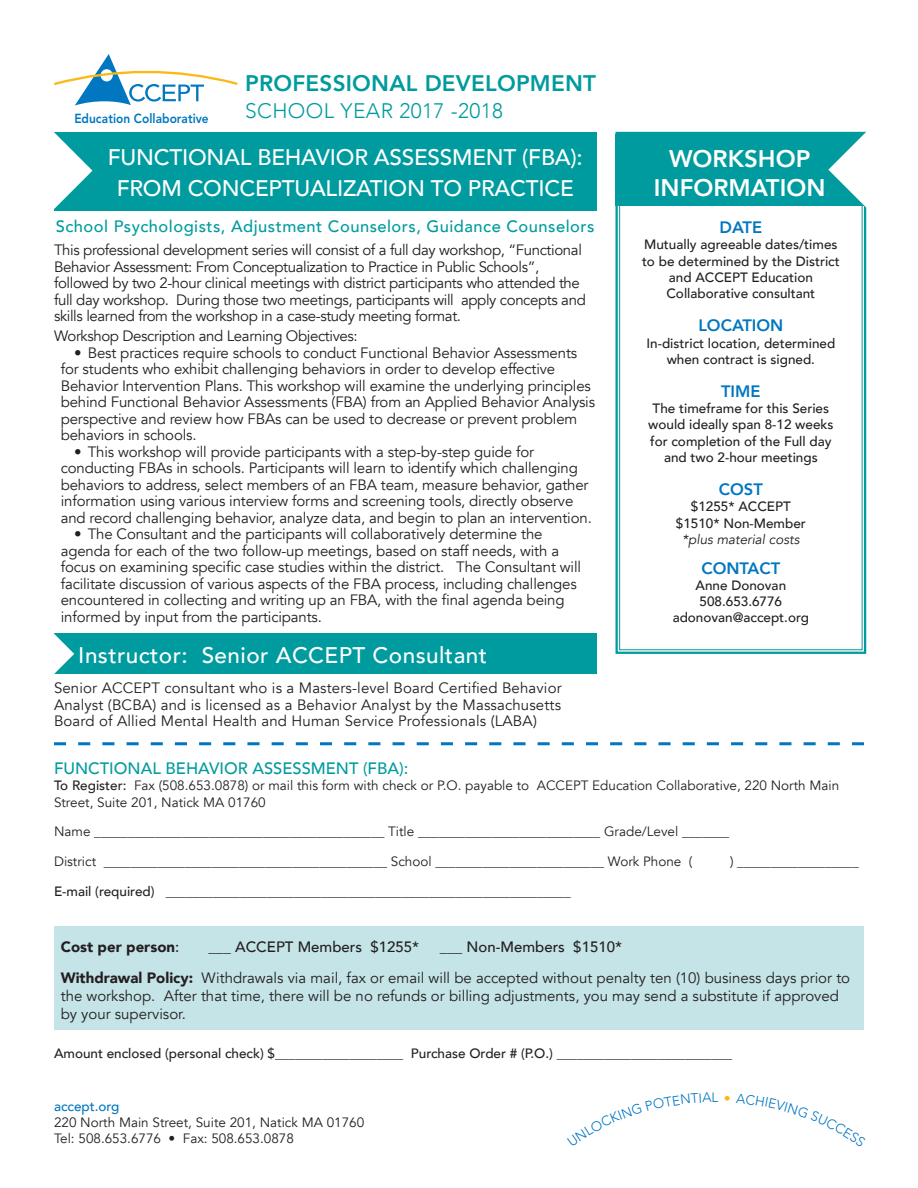
<style>
.page{position:relative;width:918px;height:1188px;background:#fff}
.page>*{position:absolute;margin:0;border:0;box-sizing:border-box;transform-origin:0 0}
.t1{font:800 24px "Avenir";color:#fff}
.Course_Name{font:500 22.5px/31.5px "Avenir";letter-spacing:-.01em;color:#fff;text-align:center}
.Main_Body{font:500 22.5px "Avenir";letter-spacing:.02em;color:#fff}
.t2{font:800 22.5px "Avenir";letter-spacing:.01em;color:#009b9e}
.t3{font:300 21px "Avenir";letter-spacing:.02em;color:#009b9e}
.t4{font:500 16.5px "Avenir";letter-spacing:.03em;color:#009b9e}
.t5{font:500 16.5px "Avenir";color:#009b9e}
.t6{font:800 16.5px "Avenir";color:#0077c0}
.Main_Body-2{font:15px/16.5px "Avenir";letter-spacing:-.01em;color:#231f20}
.Main_Body-3{font:500 15px "Avenir";color:#231f20}
.Main_Body-4{font:900 15px "Avenir";color:#231f20}
.Main_Body-5{font:13.5px/16.2px "Avenir";color:#231f20}
.Main_Body-6{font:500 13.5px/16.2px "Avenir";color:#231f20;text-align:center}
.Main_Body-7{font:italic 13.5px/16.2px "Avenir";color:#231f20;text-align:center}
.Main_Body-8{font:500 13.5px "Avenir";color:#0077c0}
.t7{font:300 13.5px "Avenir";color:#0077c0}
.t8{font:800 13.05px "Avenir";letter-spacing:.005em;color:#0077c0;scale:.91 1}
.s1{font-weight:500;font-style:normal}
.s2{font-weight:500}
.s3{font-weight:900}
</style>
<div class="page">
<svg style="left:615px;top:131px;width:252px;height:523px"></svg>
<div style="left:54px;top:132px;width:542px;height:78px;background:#009b9e"></div>
<svg style="left:54px;top:54px;width:184px;height:157px"></svg>
<div style="left:54px;top:634px;width:542px;height:40px;background:#009b9e"></div>
<svg style="left:54px;top:633px;width:20px;height:41px"></svg>
<svg style="left:54px;top:742px;width:810px;height:3px"></svg>
<div style="left:616px;top:134px;width:248px;height:71px;background:#009b9e"></div>
<svg style="left:828px;top:131px;width:39px;height:125px"></svg>
<svg style="left:725px;top:1096px;width:5px;height:5px"></svg>
<div style="left:54px;top:926px;width:810px;height:104px;background:#c5e4e7"></div>
<p class="t8" style="left:74px;top:110px;width:149px">Education Collaborative</p>
<p class="t2" style="left:245px;top:65px;width:352px">PROFESSIONAL DEVELOPMENT</p>
<p class="t3" style="left:245px;top:98px;width:260px">SCHOOL YEAR 2017 -2018</p>
<p class="Course_Name" style="left:108px;top:140px;width:477px">FUNCTIONAL BEHAVIOR ASSESSMENT (FBA):<br>FROM CONCEPTUALIZATION TO PRACTICE</p>
<p class="t4" style="left:56px;top:212px;width:540px">School Psychologists, Adjustment Counselors, Guidance Counselors</p>
<p class="Main_Body-2" style="left:54px;top:242px;width:533px">This professional development series will consist of a full day workshop, “Functional Behavior Assessment: From Conceptualization to Practice in Public Schools”, followed by two 2-hour clinical meetings with district participants who attended the full day workshop. During those two meetings, participants will apply concepts and skills learned from the workshop in a case-study meeting format.</p>
<p class="Main_Body-2" style="left:54px;top:328px;width:305px">Workshop Description and Learning Objectives:</p>
<p class="Main_Body-2" style="left:61px;top:344px;width:536px;text-indent:14px">• Best practices require schools to conduct Functional Behavior Assessments for students who exhibit challenging behaviors in order to develop effective Behavior Intervention Plans. This workshop will examine the underlying principles behind Functional Behavior Assessments (FBA) from an Applied Behavior Analysis perspective and review how FBAs can be used to decrease or prevent problem behaviors in schools.</p>
<p class="Main_Body-2" style="left:61px;top:443px;width:533px;text-indent:14px">• This workshop will provide participants with a step-by-step guide for conducting FBAs in schools. Participants will learn to identify which challenging behaviors to address, select members of an FBA team, measure behavior, gather information using various interview forms and screening tools, directly observe and record challenging behavior, analyze data, and begin to plan an intervention.</p>
<p class="Main_Body-2" style="left:61px;top:526px;width:522px;text-indent:14px">• The Consultant and the participants will collaboratively determine the agenda for each of the two follow-up meetings, based on staff needs, with a focus on examining specific case studies within the district. The Consultant will facilitate discussion of various aspects of the FBA process, including challenges encountered in collecting and writing up an FBA, with the final agenda being informed by input from the participants.</p>
<p class="Main_Body" style="left:78px;top:636px;width:410px">Instructor: Senior ACCEPT Consultant</p>
<p class="Main_Body-2" style="left:54px;top:680px;width:509px;text-align:justify">Senior ACCEPT consultant who is a Masters-level Board Certified Behavior Analyst (BCBA) and is licensed as a Behavior Analyst by the Massachusetts Board of Allied Mental Health and Human Service Professionals (LABA)</p>
<p class="t1" style="left:669px;top:140px;width:143px">WORKSHOP</p>
<p class="t1" style="left:654px;top:169px;width:173px">INFORMATION</p>
<p class="t6" style="left:720px;top:215px;width:44px">DATE</p>
<p class="Main_Body-6" style="left:642px;top:236px;width:199px">Mutually agreeable dates/times to be determined by the District and ACCEPT Education<br>Collaborative consultant</p>
<p class="t6" style="left:698px;top:313px;width:86px">LOCATION</p>
<p class="Main_Body-6" style="left:646px;top:334px;width:190px">In-district location, determined when contract is signed.</p>
<p class="t6" style="left:721px;top:378px;width:41px">TIME</p>
<p class="Main_Body-6" style="left:648px;top:400px;width:187px">The timeframe for this Series would ideally span 8-12 weeks for completion of the Full day and two 2-hour meetings</p>
<p class="t6" style="left:719px;top:477px;width:45px">COST</p>
<p class="Main_Body-6" style="left:691px;top:498px;width:102px">$1255* ACCEPT</p>
<p class="Main_Body-7" style="left:676px;top:515px;width:132px"><span class="s1">$1510* Non-Member </span>*plus material costs</p>
<p class="t6" style="left:701px;top:555px;width:80px">CONTACT</p>
<p class="Main_Body-6" style="left:696px;top:576px;width:92px">Anne Donovan</p>
<p class="Main_Body-6" style="left:700px;top:593px;width:84px">508.653.6776</p>
<p class="Main_Body-6" style="left:673px;top:609px;width:138px">adonovan@accept.org</p>
<p class="t5" style="left:54px;top:754px;width:356px">FUNCTIONAL BEHAVIOR ASSESSMENT (FBA):</p>
<p class="Main_Body-5" style="left:54px;top:778px;width:787px"><span class="s2">To Register:</span> Fax (508.653.0878) or mail this form with check or P.O. payable to ACCEPT Education Collaborative, 220 North Main<br>Street, Suite 201, Natick MA 01760</p>
<p class="Main_Body-5" style="left:54px;top:824px;width:677px">Name ___________________________________________ Title ___________________________ Grade/Level _______</p>
<p class="Main_Body-5" style="left:54px;top:854px;width:640px">District __________________________________________ School _________________________ Work Phone (</p>
<p class="Main_Body-5" style="left:730px;top:854px;width:130px">) __________________</p>
<p class="Main_Body-5" style="left:54px;top:883px;width:518px"><span class="s2">E-mail (required)</span> ____________________________________________________________</p>
<p class="Main_Body-4" style="left:61px;top:934px;width:120px">Cost per person<span class="s2">:</span></p>
<p class="Main_Body-3" style="left:208px;top:933px;width:212px">___ ACCEPT Members $1255*</p>
<p class="Main_Body-3" style="left:440px;top:933px;width:184px">___ Non-Members $1510*</p>
<p class="Main_Body-2" style="left:61px;top:969px;width:791px;line-height:18px"><span class="s3">Withdrawal Policy:</span> Withdrawals via mail, fax or email will be accepted without penalty ten (10) business days prior to the workshop. After that time, there will be no refunds or billing adjustments, you may send a substitute if approved by your supervisor.</p>
<p class="Main_Body-6" style="left:54px;top:1044px;width:680px">Amount enclosed (personal check) $___________________ Purchase Order # (P.O.) __________________________</p>
<p class="Main_Body-8" style="left:54px;top:1095px;width:67px">accept.org</p>
<p class="Main_Body-5" style="left:54px;top:1115px;width:312px">220 North Main Street, Suite 201, Natick MA 01760</p>
<p class="Main_Body-5" style="left:54px;top:1131px;width:241px">Tel: 508.653.6776 • Fax: 508.653.0878</p>
<p class="t7" style="left:712px;top:1090px;width:8px">L</p>
</div>
